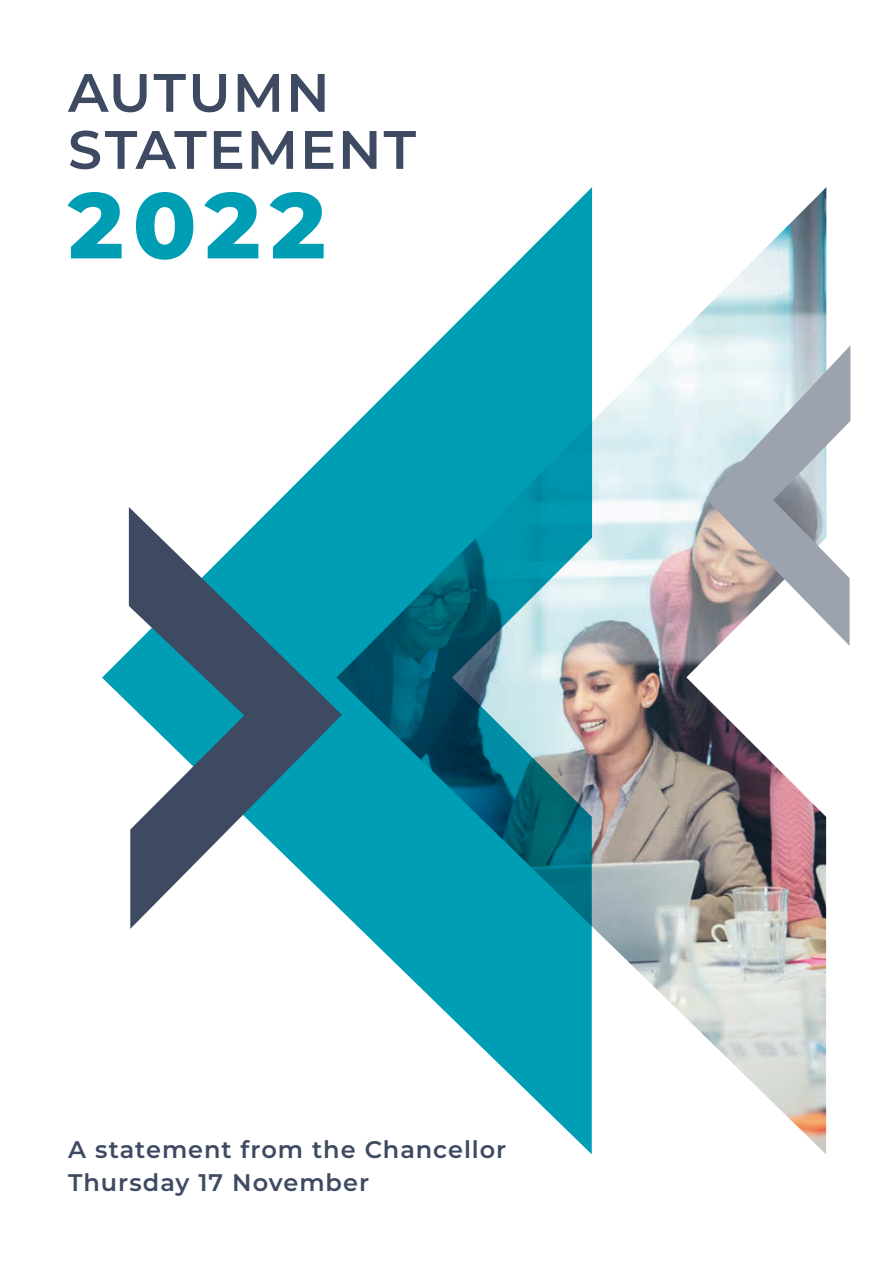
<style>
.page{position:relative;width:893px;height:1263px;background:#fff}
.page>*{position:absolute;margin:0;border:0;box-sizing:border-box;transform-origin:0 0}
.t1{font:800 93px "Montserrat";color:#009eb5}
.t2{font:600 54px/57px "Montserrat";letter-spacing:.035em;color:#3d4a61}
.t3{font:600 24px/32.5px "Montserrat";letter-spacing:.04em;color:#3d4a61}
</style>
<div class="page">
<img style="left:592px;top:187px;width:234px;height:967px">
<svg style="left:102px;top:187px;width:490px;height:967px"></svg>
<svg style="left:706px;top:345px;width:144px;height:301px"></svg>
<svg style="left:129px;top:507px;width:213px;height:422px"></svg>
<h2 class="t2" style="left:68px;top:69px;width:349px">AUTUMN<br>STATEMENT</h2>
<h1 class="t1" style="left:68px;top:172px;width:259px">2022</h1>
<p class="t3" style="left:68px;top:1135px;width:440px">A statement from the Chancellor<br>Thursday 17 November</p>
</div>
